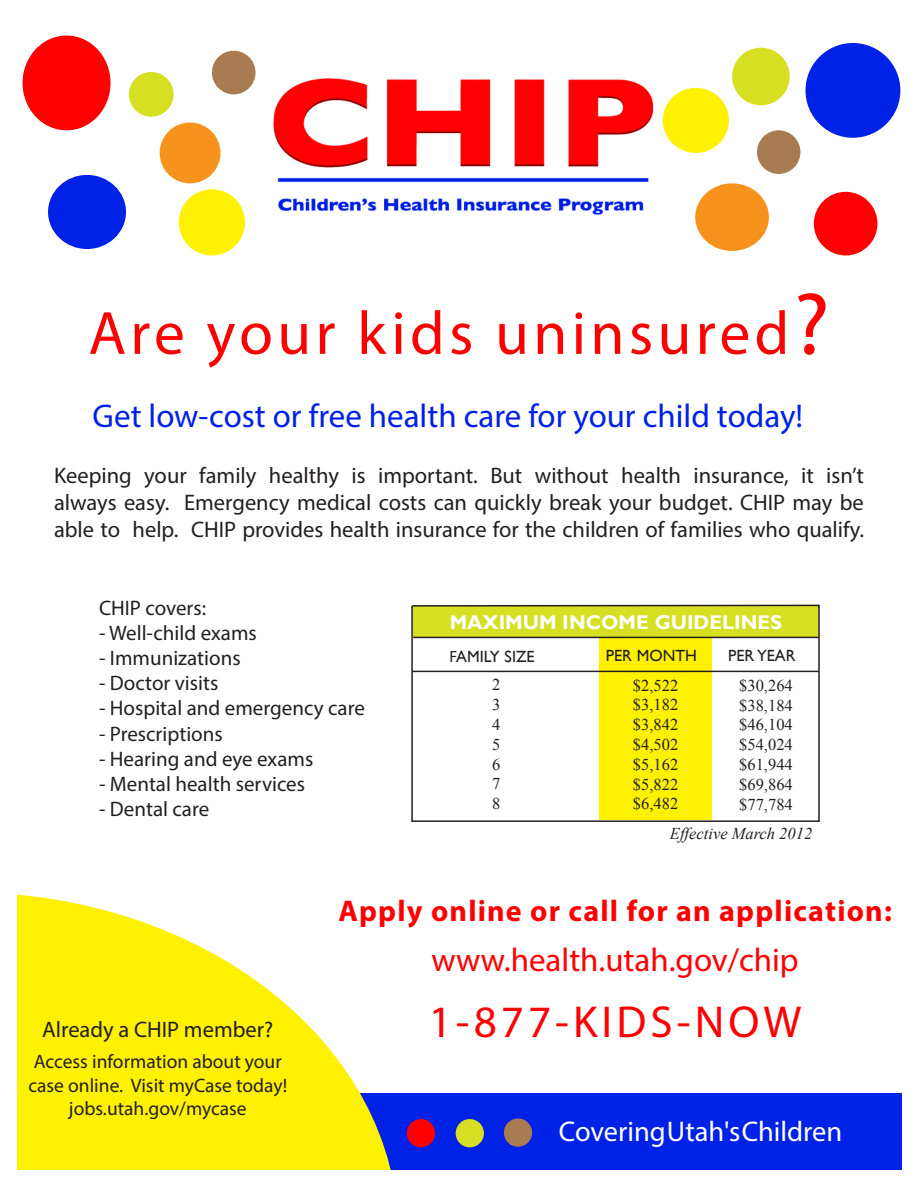
<style>
.page{position:relative;width:918px;height:1188px;background:#fff}
.page>*{position:absolute;margin:0;border:0;box-sizing:border-box;transform-origin:0 0}
.t1{font:61.5px "Myriad Pro";letter-spacing:.07em;color:#fe0000}
.t2{font:45px "Myriad Pro";letter-spacing:.09em;color:#fe0003}
.t3{font:33px "Myriad Pro";color:#0022e6}
.t4{font:33px "Myriad Pro";color:#fe0003}
.t5{font:700 30px "Myriad Pro";letter-spacing:.04em;color:#fe0003}
.t6{font:28.5px "Myriad Pro";color:#fff}
.t7{font:22.5px/27px "Myriad Pro";color:#231f20;text-align:justify}
.t8{font:21px "Myriad Pro";color:#231f20}
.t9{font:700 19.8px "Gill Sans";color:#fff}
.t10{font:19.5px/23.4px "Myriad Pro";color:#231f20}
.t11{font:16.5px "Times New Roman";color:#231f20}
.t12{font:italic 16.5px "Times New Roman";color:#231f20}
.t13{font:16.2px "Gill Sans";color:#231f20}
.s1{font-size:88.5px}
.s2{font-family:"Myriad Pro"}
</style>
<div class="page">
<div style="left:1px;top:1094px;width:901px;height:94px;background:#0022e6"></div>
<div style="left:23px;top:36px;width:88px;height:94px;background:#fe0000;border-radius:50%"></div>
<div style="left:179px;top:189px;width:66px;height:66px;background:#fff101;border-radius:50%"></div>
<div style="left:129px;top:72px;width:45px;height:45px;background:#d6df21;border-radius:50%"></div>
<div style="left:212px;top:51px;width:44px;height:43px;background:#a97b50;border-radius:50%"></div>
<div style="left:160px;top:123px;width:61px;height:60px;background:#f7931d;border-radius:50%"></div>
<div style="left:48px;top:175px;width:78px;height:74px;background:#0022e6;border-radius:50%"></div>
<div style="left:663px;top:88px;width:66px;height:65px;background:#fff101;border-radius:50%"></div>
<div style="left:814px;top:192px;width:64px;height:63px;background:#fe0002;border-radius:50%"></div>
<div style="left:732px;top:48px;width:58px;height:57px;background:#d6df21;border-radius:50%"></div>
<div style="left:757px;top:130px;width:43px;height:44px;background:#a97b50;border-radius:50%"></div>
<div style="left:695px;top:183px;width:74px;height:68px;background:#f7931d;border-radius:50%"></div>
<div style="left:805px;top:43px;width:95px;height:95px;background:#0022e6;border-radius:50%"></div>
<img style="left:273px;top:78px;width:380px;height:137px">
<svg style="left:16px;top:894px;width:382px;height:276px;fill:#fff101"></svg>
<div style="left:411px;top:606px;width:409px;height:216px;border:2px solid #231f20"></div>
<div style="left:599px;top:636px;width:113px;height:183px;background:#fff101"></div>
<div style="left:413px;top:606px;width:405px;height:31px;background:#d6df21"></div>
<div style="left:0;top:768px;width:16px;height:420px;background:#fff"></div>
<div style="left:0;top:1170px;width:918px;height:18px;background:#fff"></div>
<div style="left:407px;top:1119px;width:28px;height:28px;background:#fe0000;border-radius:50%"></div>
<div style="left:456px;top:1119px;width:28px;height:28px;background:#d6df21;border-radius:50%"></div>
<div style="left:504px;top:1118px;width:28px;height:29px;background:#a97b50;border-radius:50%"></div>
<hr style="left:413px;top:637px;width:406px;height:1px;background:#231f20">
<svg style="left:411px;top:604px;width:409px;height:3px"></svg>
<hr style="left:412px;top:671px;width:407px;height:1px;background:#231f20">
<p class="t1" style="left:88px;top:295px;width:743px">Are your kids uninsured<span class="s1">?</span></p>
<p class="t3" style="left:93px;top:395px;width:712px">Get low-cost or free health care for your child today!</p>
<p class="t7" style="left:54px;top:462px;width:812px">Keeping your family healthy is important. But without health insurance, it isn’t always easy. Emergency medical costs can quickly break your budget. CHIP may be able to help. CHIP provides health insurance for the children of families who qualify.</p>
<p class="t8" style="left:99px;top:595px;width:109px">CHIP covers:</p>
<p class="t8" style="left:99px;top:620px;width:159px">- Well-child exams</p>
<p class="t8" style="left:99px;top:645px;width:143px">- Immunizations</p>
<p class="t8" style="left:99px;top:670px;width:121px">- Doctor visits</p>
<p class="t8" style="left:99px;top:695px;width:267px">- Hospital and emergency care</p>
<p class="t8" style="left:99px;top:721px;width:125px">- Prescriptions</p>
<p class="t8" style="left:99px;top:746px;width:216px">- Hearing and eye exams</p>
<p class="t8" style="left:99px;top:771px;width:208px">- Mental health services</p>
<p class="t8" style="left:99px;top:796px;width:112px">- Dental care</p>
<p class="t9" style="left:450px;top:610px;width:334px">MAXIMUM INCOME GUIDELINES</p>
<p class="t13" style="left:449px;top:647px;width:87px"><span class="s2">F</span>AMILY SIZE</p>
<p class="t13" style="left:606px;top:646px;width:93px">PER MONTH</p>
<p class="t13" style="left:728px;top:646px;width:69px">PER YEAR</p>
<p class="t11" style="left:492px;top:674px;width:10px">2</p>
<p class="t11" style="left:492px;top:694px;width:10px">3</p>
<p class="t11" style="left:492px;top:713px;width:10px">4</p>
<p class="t11" style="left:492px;top:733px;width:10px">5</p>
<p class="t11" style="left:492px;top:753px;width:10px">6</p>
<p class="t11" style="left:492px;top:773px;width:10px">7</p>
<p class="t11" style="left:492px;top:793px;width:10px">8</p>
<p class="t11" style="left:633px;top:674px;width:47px">$2,522</p>
<p class="t11" style="left:633px;top:694px;width:47px">$3,182</p>
<p class="t11" style="left:633px;top:714px;width:47px">$3,842</p>
<p class="t11" style="left:633px;top:733px;width:47px">$4,502</p>
<p class="t11" style="left:633px;top:753px;width:47px">$5,162</p>
<p class="t11" style="left:633px;top:773px;width:47px">$5,822</p>
<p class="t11" style="left:633px;top:793px;width:47px">$6,482</p>
<p class="t11" style="left:739px;top:674px;width:55px">$30,264</p>
<p class="t11" style="left:739px;top:694px;width:55px">$38,184</p>
<p class="t11" style="left:739px;top:714px;width:55px">$46,104</p>
<p class="t11" style="left:739px;top:734px;width:55px">$54,024</p>
<p class="t11" style="left:739px;top:753px;width:55px">$61,944</p>
<p class="t11" style="left:739px;top:773px;width:55px">$69,864</p>
<p class="t11" style="left:739px;top:793px;width:55px">$77,784</p>
<p class="t12" style="left:670px;top:822px;width:144px">Effective March 2012</p>
<p class="t7" style="left:42px;top:1016px;width:233px">Already a CHIP member?</p>
<p class="t10" style="left:28px;top:1050px;width:260px">Access information about your case online. Visit myCase today!</p>
<p class="t10" style="left:69px;top:1096px;width:179px">jobs.utah.gov/mycase</p>
<p class="t5" style="left:338px;top:891px;width:555px">Apply online or call for an application:</p>
<p class="t4" style="left:432px;top:939px;width:369px">www.health.utah.gov/chip</p>
<p class="t2" style="left:429px;top:994px;width:374px">1-877-KIDS-NOW</p>
<p class="t6" style="left:559px;top:1114px;width:285px">Covering Utah's Children</p>
</div>
